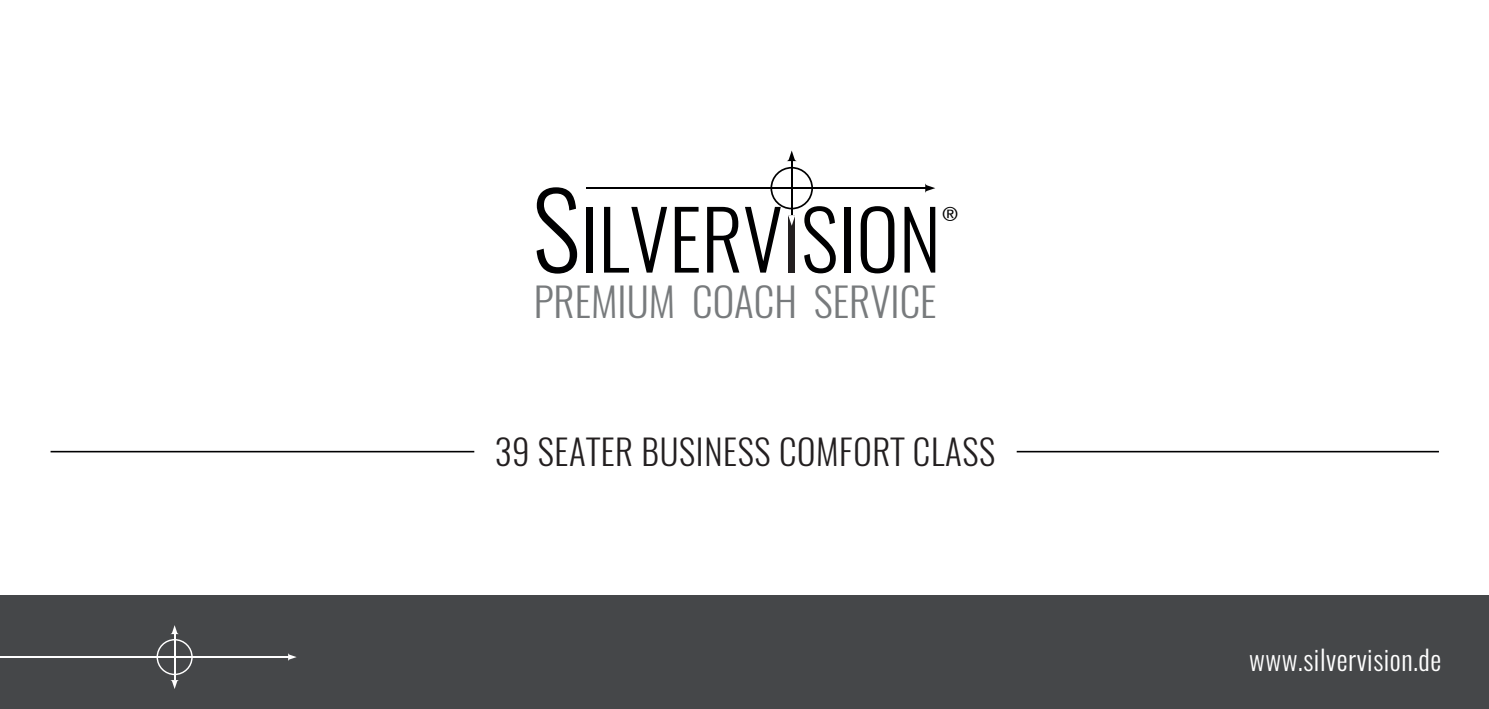
<style>
.page{position:relative;width:1489px;height:709px;background:#fff}
.page>*{position:absolute;margin:0;border:0;box-sizing:border-box;transform-origin:0 0}
.t1{font:300 81.25px "Oswald";color:#000001}
.t2{font:300 40px "Oswald";color:#787b7d}
.t3{font:300 35px "Oswald";letter-spacing:.02em;color:#231f20}
.t4{font:300 27.5px "Oswald";letter-spacing:.015em;color:#fff}
.t5{font:300 20.25px "Frutiger 45";color:#000001}
.s1{font-size:104.25px}
</style>
<div class="page">
<hr style="left:989px;top:451px;width:449px;height:1px;background:#000001">
<hr style="left:50px;top:451px;width:449px;height:1px;background:#000001">
<div style="left:0;top:595px;width:1488px;height:114px;background:#454749"></div>
<div style="left:788px;top:215px;width:6px;height:57px;background:#231f20"></div>
<svg style="left:925px;top:183px;width:10px;height:10px"></svg>
<svg style="left:787px;top:150px;width:10px;height:11px"></svg>
<hr style="left:586px;top:187px;width:339px;height:2px;background:#000001">
<svg style="left:770px;top:167px;width:43px;height:42px"></svg>
<hr style="left:790px;top:161px;width:2px;height:54px;background:#000001">
<svg style="left:788px;top:215px;width:7px;height:11px"></svg>
<svg style="left:288px;top:653px;width:9px;height:8px"></svg>
<hr style="left:0;top:656px;width:288px;height:1px;background:#fff">
<svg style="left:156px;top:625px;width:37px;height:64px"></svg>
<h1 class="t1" style="left:532px;top:185px;width:410px"><span class="s1">S</span>ILVERV SION</h1>
<p class="t2" style="left:533px;top:275px;width:404px">PREMIUM COACH SERVICE</p>
<p class="t5" style="left:942px;top:203px;width:18px">®</p>
<p class="t3" style="left:521px;top:429px;width:449px">39 SI ZER KONFERENZ FAHRZEUGE</p>
<p class="t3" style="left:495px;top:429px;width:502px">39 SEATER BUSINESS COMFORT CLASS</p>
<p class="t4" style="left:1248px;top:641px;width:194px">www.silvervision.de</p>
</div>
